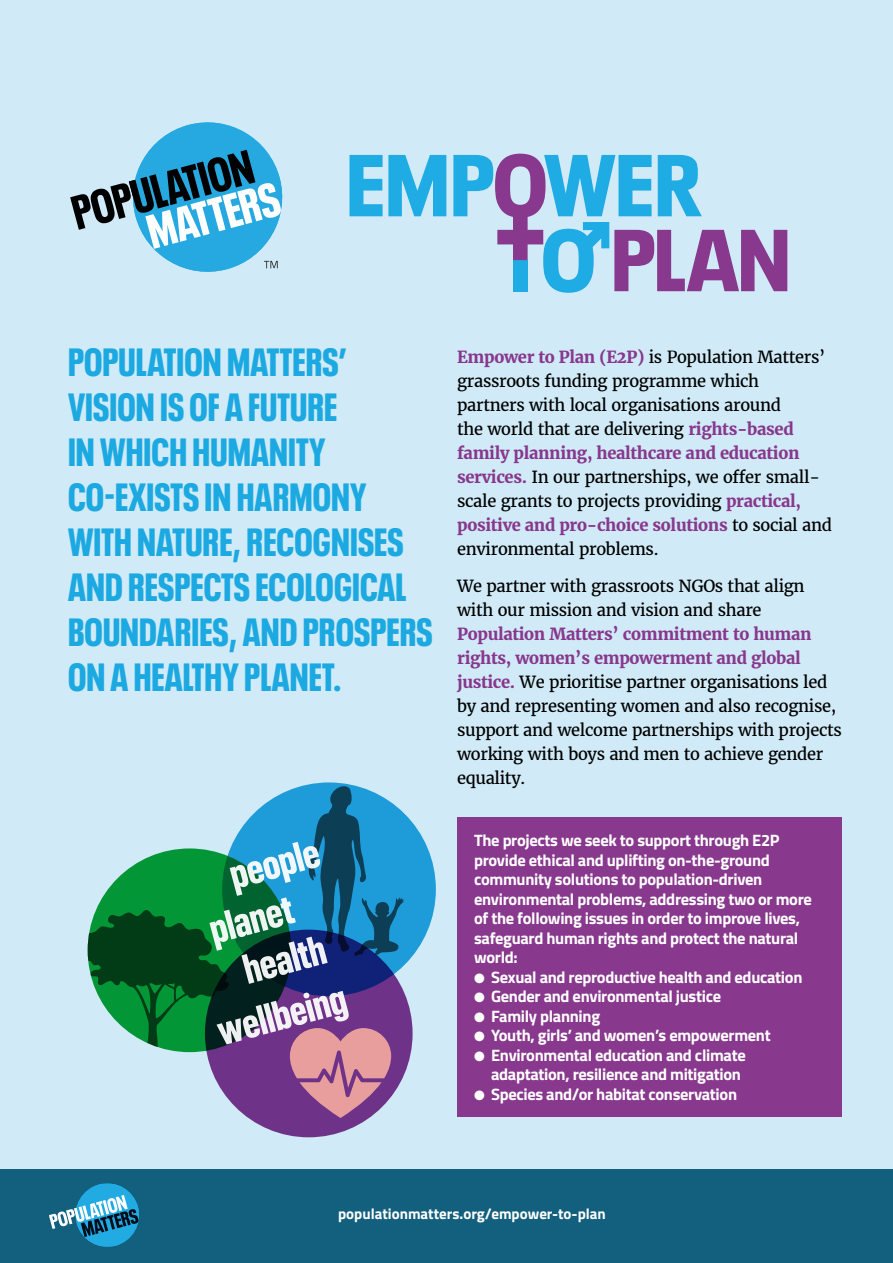
<style>
.page{position:relative;width:893px;height:1263px;background:#fff}
.page>*{position:absolute;margin:0;border:0;box-sizing:border-box;transform-origin:0 0}
.t1{font:900 condensed 41.7px "Neue Plak";color:#fff}
.t2{font:900 condensed 39px/45px "Neue Plak";letter-spacing:.005em;color:#1ca9e1}
.t3{font:16.5px/24px "Merriweather";letter-spacing:-.02em;color:#000}
.t4{font:700 16.5px/19.5px "Titillium";letter-spacing:-.02em;color:#fff}
.t5{font:700 15px "Titillium";color:#fff}
.s1{font-weight:700;color:#88378d}
</style>
<div class="page">
<div style="left:0;top:0;width:893px;height:1212px;background:#d0ebf7"></div>
<div style="left:88px;top:848px;width:203px;height:204px;background:#039637;border-radius:50%"></div>
<svg style="left:205px;top:930px;width:208px;height:207px;background:#5a3075"></svg>
<svg style="left:222px;top:782px;width:214px;height:214px;background:#136e96"></svg>
<svg style="left:309px;top:786px;width:95px;height:170px;background:#1c74a5"></svg>
<svg style="left:290px;top:1028px;width:101px;height:90px;background:#bd7b97"></svg>
<svg style="left:88px;top:910px;width:141px;height:139px"></svg>
<div style="left:0;top:1169px;width:893px;height:94px;background:#13607e"></div>
<svg style="left:349px;top:155px;width:97px;height:61px"></svg>
<svg style="left:453px;top:154px;width:334px;height:139px"></svg>
<svg style="left:70px;top:122px;width:212px;height:150px"></svg>
<svg style="left:49px;top:1183px;width:90px;height:64px"></svg>
<div style="left:457px;top:817px;width:385px;height:299px;background:#88388d"></div>
<h2 class="t2" style="left:68px;top:336px;width:366px">POPULATION MATTERS’<br>VISION IS OF A FUTURE<br>IN WHICH HUMANITY<br>CO‑EXISTS IN HARMONY<br>WITH NATURE, RECOGNISES<br>AND RESPECTS ECOLOGICAL<br>BOUNDARIES, AND PROSPERS<br>ON A HEALTHY PLANET.</h2>
<p class="t3" style="left:457px;top:345px;width:376px"><span class="s1">Empower to Plan (E2P)</span> is Population Matters’ grassroots funding programme which<br>partners with local organisations around<br>the world that are delivering <span class="s1">rights-based family planning, healthcare and education services.</span> In our partnerships, we offer small&shy;scale grants to projects providing <span class="s1">practical, positive and pro-choice solutions</span> to social and environmental problems.</p>
<p class="t3" style="left:457px;top:574px;width:349px">We partner with grassroots NGOs that align with our mission and vision and share</p>
<p class="t3" style="left:457px;top:622px;width:386px"><span class="s1">Population Matters’ commitment to human rights, women’s empowerment and global justice.</span> We prioritise partner organisations led by and representing women and also recognise, support and welcome partnerships with projects working with boys and men to achieve gender equality.</p>
<h1 class="t1" style="left:223px;top:846px;width:93px;rotate:-15deg">people</h1>
<h1 class="t1" style="left:203px;top:901px;width:86px;rotate:-15deg">planet</h1>
<h1 class="t1" style="left:236px;top:941px;width:85px;rotate:-15deg">health</h1>
<h1 class="t1" style="left:211px;top:1002px;width:133px;rotate:-15deg">wellbeing</h1>
<p class="t4" style="left:474px;top:830px;width:339px">The projects we seek to support through E2P provide ethical and uplifting on-the-ground community solutions to population-driven environmental problems, addressing two or more of the following issues in order to improve lives, safeguard human rights and protect the natural world:</p>
<p class="t4" style="left:474px;top:966px;width:330px">● Sexual and reproductive health and education</p>
<p class="t4" style="left:474px;top:986px;width:248px">● Gender and environmental justice</p>
<p class="t4" style="left:474px;top:1005px;width:128px">● Family planning</p>
<p class="t4" style="left:474px;top:1025px;width:298px">● Youth, girls’ and women’s empowerment</p>
<p class="t4" style="left:474px;top:1044px;width:273px;text-align:right">● Environmental education and climate adaptation, resilience and mitigation</p>
<p class="t4" style="left:474px;top:1083px;width:264px">● Species and/or habitat conservation</p>
<p class="t5" style="left:338px;top:1202px;width:269px">populationmatters.org/empower-to-plan</p>
</div>
